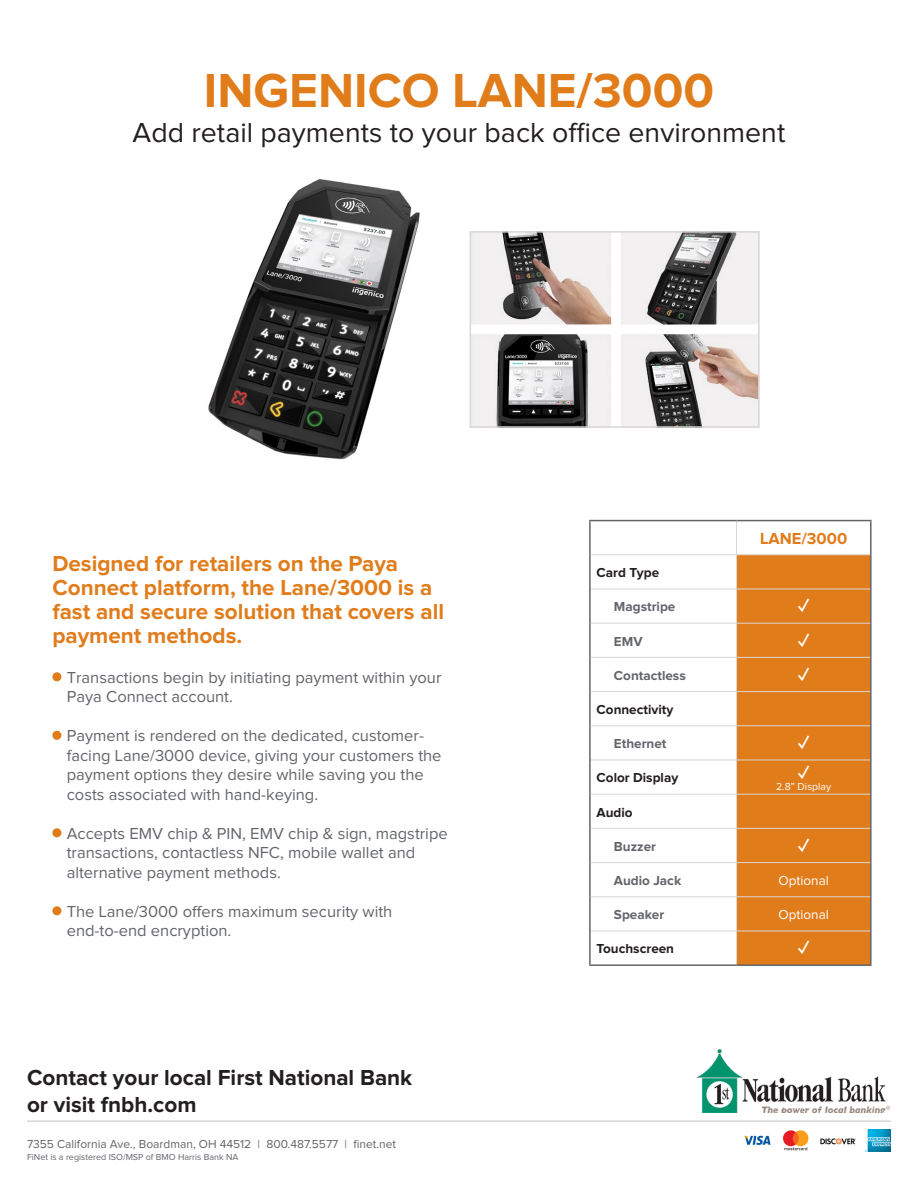
<style>
.page{position:relative;width:918px;height:1188px;background:#fff}
.page>*{position:absolute;margin:0;border:0;box-sizing:border-box;transform-origin:0 0}
.t1{font:700 49.5px "Proxima Nova";color:#e17c1b}
.t2{font:28.5px "Proxima Nova";color:#231f20}
.t3{font:700 22.5px/24px "Proxima Nova";color:#e17c1b}
.t4{font:700 22.5px "Proxima Nova";color:#231f20}
.t5{font:700 21px "Proxima Nova";color:#fff}
.t6{font:16.5px/19.5px "Proxima Nova";color:#63656a}
.t7{font:700 16.5px "Proxima Nova";color:#e17c1b}
.t8{font:700 13.5px "Proxima Nova";color:#63656a}
.t9{font:700 13.5px "Proxima Nova";color:#231f20}
.t10{font:13.5px "Proxima Nova";color:#fff}
.t11{font:12px "Proxima Nova";color:#63656a}
.t12{font:10.5px "Proxima Nova";color:#fff}
.t13{font:9px "Proxima Nova";color:#63656a}
</style>
<div class="page">
<img style="left:744px;top:1129px;width:147px;height:23px">
<hr style="left:27px;top:1120px;width:864px;height:2px;background:#d9d7d5">
<img style="left:696px;top:1049px;width:194px;height:63px">
<img style="left:208px;top:179px;width:212px;height:281px">
<div style="left:52px;top:672px;width:9px;height:9px;background:#e17c1b;border-radius:50%"></div>
<div style="left:52px;top:828px;width:9px;height:9px;background:#e17c1b;border-radius:50%"></div>
<div style="left:52px;top:731px;width:9px;height:9px;background:#e17c1b;border-radius:50%"></div>
<div style="left:52px;top:906px;width:9px;height:9px;background:#e17c1b;border-radius:50%"></div>
<div style="left:737px;top:555px;width:133px;height:409px;background:#e17c1b"></div>
<hr style="left:591px;top:554px;width:146px;height:1px;background:#d9d7d5">
<hr style="left:591px;top:589px;width:146px;height:1px;background:#d9d7d5">
<hr style="left:591px;top:623px;width:146px;height:1px;background:#d9d7d5">
<hr style="left:591px;top:657px;width:146px;height:1px;background:#d9d7d5">
<hr style="left:591px;top:691px;width:146px;height:1px;background:#d9d7d5">
<hr style="left:591px;top:725px;width:146px;height:1px;background:#d9d7d5">
<hr style="left:591px;top:760px;width:146px;height:1px;background:#d9d7d5">
<hr style="left:591px;top:794px;width:146px;height:1px;background:#d9d7d5">
<hr style="left:591px;top:828px;width:146px;height:1px;background:#d9d7d5">
<hr style="left:591px;top:862px;width:146px;height:1px;background:#d9d7d5">
<hr style="left:591px;top:896px;width:146px;height:1px;background:#d9d7d5">
<hr style="left:591px;top:931px;width:146px;height:1px;background:#d9d7d5">
<hr style="left:736px;top:521px;width:1px;height:33px;background:#d9d7d5">
<hr style="left:737px;top:554px;width:133px;height:1px;background:#d9d7d5">
<hr style="left:736px;top:555px;width:1px;height:34px;background:#d9d7d5">
<hr style="left:737px;top:589px;width:133px;height:1px;background:#d9d7d5">
<hr style="left:736px;top:589px;width:1px;height:34px;background:#d9d7d5">
<hr style="left:737px;top:623px;width:133px;height:1px;background:#d9d7d5">
<hr style="left:736px;top:624px;width:1px;height:33px;background:#d9d7d5">
<hr style="left:737px;top:657px;width:133px;height:1px;background:#d9d7d5">
<hr style="left:736px;top:658px;width:1px;height:33px;background:#d9d7d5">
<hr style="left:737px;top:691px;width:133px;height:1px;background:#d9d7d5">
<hr style="left:736px;top:692px;width:1px;height:33px;background:#d9d7d5">
<hr style="left:737px;top:725px;width:133px;height:1px;background:#d9d7d5">
<hr style="left:736px;top:726px;width:1px;height:34px;background:#d9d7d5">
<hr style="left:737px;top:760px;width:133px;height:1px;background:#d9d7d5">
<hr style="left:736px;top:760px;width:1px;height:34px;background:#d9d7d5">
<hr style="left:737px;top:794px;width:133px;height:1px;background:#d9d7d5">
<hr style="left:736px;top:795px;width:1px;height:33px;background:#d9d7d5">
<hr style="left:737px;top:828px;width:133px;height:1px;background:#d9d7d5">
<hr style="left:736px;top:829px;width:1px;height:33px;background:#d9d7d5">
<hr style="left:737px;top:862px;width:133px;height:1px;background:#d9d7d5">
<hr style="left:736px;top:863px;width:1px;height:33px;background:#d9d7d5">
<hr style="left:737px;top:896px;width:133px;height:1px;background:#d9d7d5">
<hr style="left:736px;top:897px;width:1px;height:34px;background:#d9d7d5">
<hr style="left:737px;top:931px;width:133px;height:1px;background:#d9d7d5">
<hr style="left:736px;top:931px;width:1px;height:33px;background:#d9d7d5">
<hr style="left:589px;top:520px;width:148px;height:1px;background:#63656a">
<hr style="left:589px;top:521px;width:2px;height:34px;background:#63656a">
<hr style="left:737px;top:520px;width:135px;height:1px;background:#63656a">
<hr style="left:870px;top:521px;width:2px;height:34px;background:#63656a">
<hr style="left:589px;top:555px;width:2px;height:34px;background:#63656a">
<hr style="left:870px;top:555px;width:2px;height:34px;background:#63656a">
<hr style="left:589px;top:589px;width:2px;height:34px;background:#63656a">
<hr style="left:870px;top:589px;width:2px;height:34px;background:#63656a">
<hr style="left:589px;top:623px;width:2px;height:34px;background:#63656a">
<hr style="left:870px;top:623px;width:2px;height:34px;background:#63656a">
<hr style="left:589px;top:657px;width:2px;height:35px;background:#63656a">
<hr style="left:870px;top:657px;width:2px;height:35px;background:#63656a">
<hr style="left:589px;top:692px;width:2px;height:34px;background:#63656a">
<hr style="left:870px;top:692px;width:2px;height:34px;background:#63656a">
<hr style="left:589px;top:726px;width:2px;height:34px;background:#63656a">
<hr style="left:870px;top:726px;width:2px;height:34px;background:#63656a">
<hr style="left:589px;top:760px;width:2px;height:34px;background:#63656a">
<hr style="left:870px;top:760px;width:2px;height:34px;background:#63656a">
<hr style="left:589px;top:794px;width:2px;height:34px;background:#63656a">
<hr style="left:870px;top:794px;width:2px;height:34px;background:#63656a">
<hr style="left:589px;top:828px;width:2px;height:35px;background:#63656a">
<hr style="left:870px;top:828px;width:2px;height:35px;background:#63656a">
<hr style="left:589px;top:863px;width:2px;height:34px;background:#63656a">
<hr style="left:870px;top:863px;width:2px;height:34px;background:#63656a">
<hr style="left:589px;top:897px;width:2px;height:34px;background:#63656a">
<hr style="left:870px;top:897px;width:2px;height:34px;background:#63656a">
<hr style="left:589px;top:931px;width:2px;height:33px;background:#63656a">
<hr style="left:870px;top:931px;width:2px;height:33px;background:#63656a">
<hr style="left:589px;top:964px;width:148px;height:2px;background:#63656a">
<hr style="left:737px;top:964px;width:135px;height:2px;background:#63656a">
<img style="left:473px;top:234px;width:284px;height:191px">
<div style="left:470px;top:231px;width:290px;height:197px;border:2px solid #d9d7d5"></div>
<p class="t1" style="left:204px;top:68px;width:512px">INGENICO LANE/3000</p>
<p class="t2" style="left:133px;top:119px;width:654px">Add retail payments to your back office environment</p>
<p class="t3" style="left:52px;top:552px;width:393px">Designed for retailers on the Paya<br>Connect platform, the Lane/3000 is a fast and secure solution that covers all payment methods.</p>
<p class="t6" style="left:67px;top:668px;width:376px">Transactions begin by initiating payment within your<br>Paya Connect account.</p>
<p class="t6" style="left:67px;top:727px;width:376px">Payment is rendered on the dedicated, customer&shy;facing Lane/3000 device, giving your customers the payment options they desire while saving you the costs associated with hand-keying.</p>
<p class="t6" style="left:67px;top:824px;width:383px">Accepts EMV chip &amp; PIN, EMV chip &amp; sign, magstripe transactions, contactless NFC, mobile wallet and alternative payment methods.</p>
<p class="t6" style="left:67px;top:902px;width:327px">The Lane/3000 offers maximum security with</p>
<p class="t6" style="left:67px;top:922px;width:166px">end-to-end encryption.</p>
<p class="t4" style="left:27px;top:1067px;width:387px">Contact your local First National Bank</p>
<p class="t4" style="left:27px;top:1094px;width:171px">or visit fnbh.com</p>
<p class="t11" style="left:27px;top:1139px;width:371px">7355 California Ave., Boardman, OH 44512 | 800.487.5577 | finet.net</p>
<p class="t13" style="left:27px;top:1153px;width:213px">FiNet is a registered ISO/MSP of BMO Harris Bank NA</p>
<p class="t7" style="left:760px;top:531px;width:89px">LANE/3000</p>
<p class="t9" style="left:597px;top:567px;width:64px">Card Type</p>
<p class="t8" style="left:614px;top:601px;width:63px">Magstripe</p>
<p class="t5" style="left:798px;top:598px;width:13px">✓</p>
<p class="t8" style="left:614px;top:635px;width:30px">EMV</p>
<p class="t5" style="left:798px;top:632px;width:13px">✓</p>
<p class="t8" style="left:614px;top:669px;width:73px">Contactless</p>
<p class="t5" style="left:798px;top:666px;width:13px">✓</p>
<p class="t9" style="left:597px;top:703px;width:78px">Connectivity</p>
<p class="t8" style="left:614px;top:738px;width:54px">Ethernet</p>
<p class="t5" style="left:798px;top:735px;width:13px">✓</p>
<p class="t9" style="left:597px;top:772px;width:83px">Color Display</p>
<p class="t5" style="left:798px;top:764px;width:13px">✓</p>
<p class="t12" style="left:776px;top:782px;width:57px">2.8” Display</p>
<p class="t9" style="left:597px;top:806px;width:37px">Audio</p>
<p class="t8" style="left:614px;top:840px;width:44px">Buzzer</p>
<p class="t5" style="left:798px;top:837px;width:13px">✓</p>
<p class="t8" style="left:614px;top:874px;width:69px">Audio Jack</p>
<p class="t10" style="left:778px;top:874px;width:52px">Optional</p>
<p class="t8" style="left:614px;top:909px;width:52px">Speaker</p>
<p class="t10" style="left:778px;top:909px;width:52px">Optional</p>
<p class="t9" style="left:597px;top:943px;width:79px">Touchscreen</p>
<p class="t5" style="left:798px;top:940px;width:13px">✓</p>
</div>
